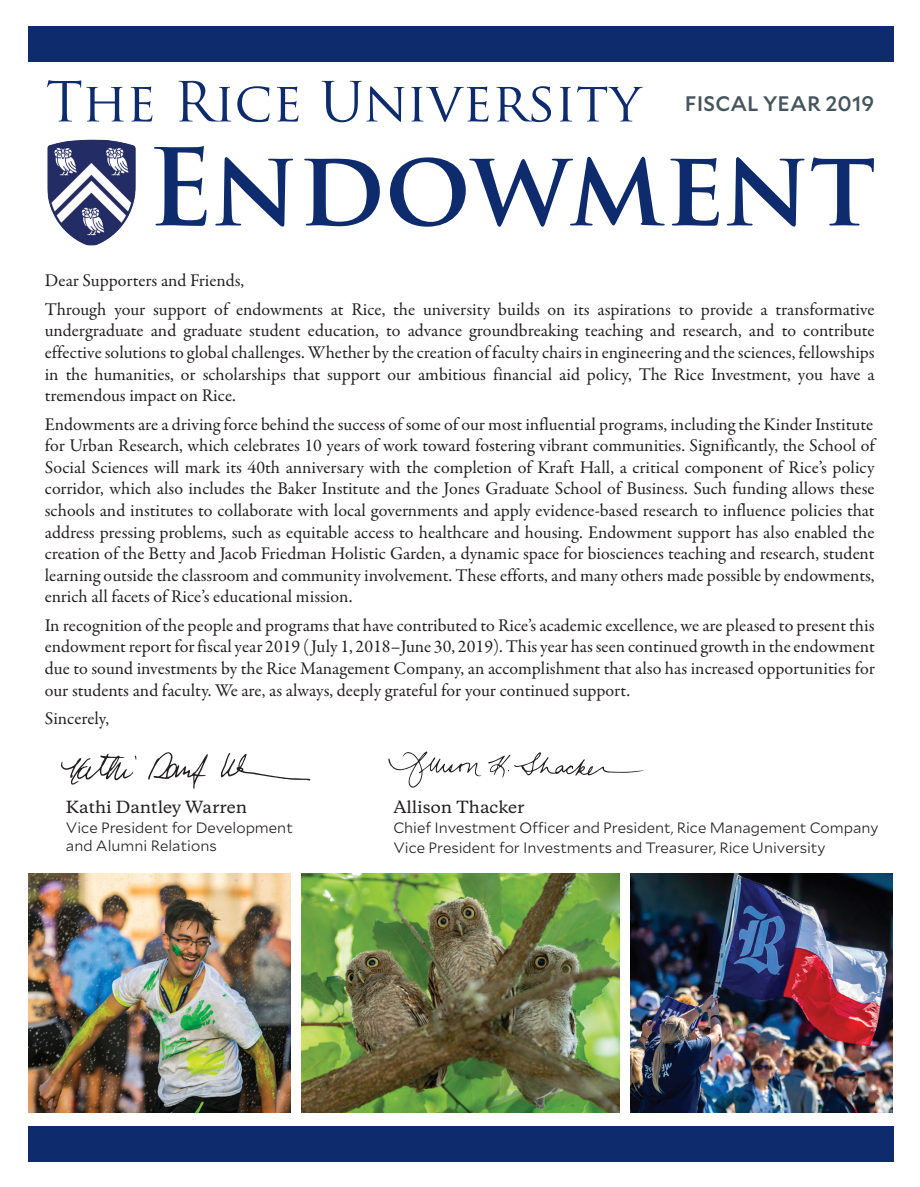
<style>
.page{position:relative;width:920px;height:1187px;background:#fff}
.page>*{position:absolute;margin:0;border:0;box-sizing:border-box;transform-origin:0 0}
.t1{font:700 103.95px "Trajan Pro";color:#0d2b6d}
.t2{font:53.85px "Trajan Pro";letter-spacing:-.005em;color:#0d2b6d}
.t3{font:500 21px "Mallory";letter-spacing:.005em;color:#46555c}
.t4{font:18px/21.6px "Garamond Premr Pro";color:#231f20;text-align:justify}
.t5{font:500 15.75px "Galaxie Copernicus";color:#231f20}
.t6{font:300 15px/18px "Mallory";color:#231f20}
</style>
<div class="page">
<div style="left:28px;top:1126px;width:865px;height:36px;background:#0d2b6d"></div>
<img style="left:47px;top:140px;width:89px;height:105px">
<svg style="left:388px;top:751px;width:93px;height:36px"></svg>
<svg style="left:488px;top:752px;width:155px;height:25px"></svg>
<div style="left:28px;top:26px;width:865px;height:36px;background:#0d2b6d"></div>
<img style="left:28px;top:873px;width:263px;height:239px">
<img style="left:302px;top:873px;width:318px;height:239px">
<img style="left:630px;top:873px;width:263px;height:239px">
<svg style="left:148px;top:752px;width:60px;height:37px"></svg>
<svg style="left:221px;top:753px;width:89px;height:27px"></svg>
<svg style="left:61px;top:753px;width:75px;height:31px"></svg>
<h2 class="t2" style="left:46px;top:68px;width:596px">The Rice University</h2>
<p class="t3" style="left:685px;top:89px;width:191px">FISCAL YEAR 2019</p>
<h1 class="t1" style="left:147px;top:123px;width:730px">Endowment</h1>
<p class="t4" style="left:45px;top:267px;width:831px;line-height:28.3px">Dear Supporters and Friends,<br>Through your support of endowments at Rice, the university builds on its aspirations to provide a transformative</p>
<p class="t4" style="left:45px;top:320px;width:831px">undergraduate and graduate student education, to advance groundbreaking teaching and research, and to contribute effective solutions to global challenges. Whether by the creation of faculty chairs in engineering and the sciences, fellowships in the humanities, or scholarships that support our ambitious financial aid policy, The Rice Investment, you have a tremendous impact on Rice.</p>
<p class="t4" style="left:45px;top:413px;width:831px">Endowments are a driving force behind the success of some of our most influential programs, including the Kinder Institute for Urban Research, which celebrates 10 years of work toward fostering vibrant communities. Significantly, the School of Social Sciences will mark its 40th anniversary with the completion of Kraft Hall, a critical component of Rice’s policy corridor, which also includes the Baker Institute and the Jones Graduate School of Business. Such funding allows these schools and institutes to collaborate with local governments and apply evidence-based research to influence policies that address pressing problems, such as equitable access to healthcare and housing. Endowment support has also enabled the creation of the Betty and Jacob Friedman Holistic Garden, a dynamic space for biosciences teaching and research, student learning outside the classroom and community involvement. These efforts, and many others made possible by endowments, enrich all facets of Rice’s educational mission.</p>
<p class="t4" style="left:45px;top:615px;width:831px">In recognition of the people and programs that have contributed to Rice’s academic excellence, we are pleased to present this endowment report for fiscal year 2019 (July 1, 2018–June 30, 2019). This year has seen continued growth in the endowment due to sound investments by the Rice Management Company, an accomplishment that also has increased opportunities for our students and faculty. We are, as always, deeply grateful for your continued support.</p>
<p class="t4" style="left:45px;top:708px;width:66px">Sincerely,</p>
<p class="t5" style="left:66px;top:797px;width:183px">Kathi Dantley Warren</p>
<p class="t6" style="left:66px;top:818px;width:228px">Vice President for Development and Alumni Relations</p>
<p class="t5" style="left:393px;top:797px;width:133px">Allison Thacker</p>
<p class="t6" style="left:393px;top:817px;width:486px;line-height:19.8px">Chief Investment Officer and President, Rice Management Company<br>Vice President for Investments and Treasurer, Rice University</p>
</div>
